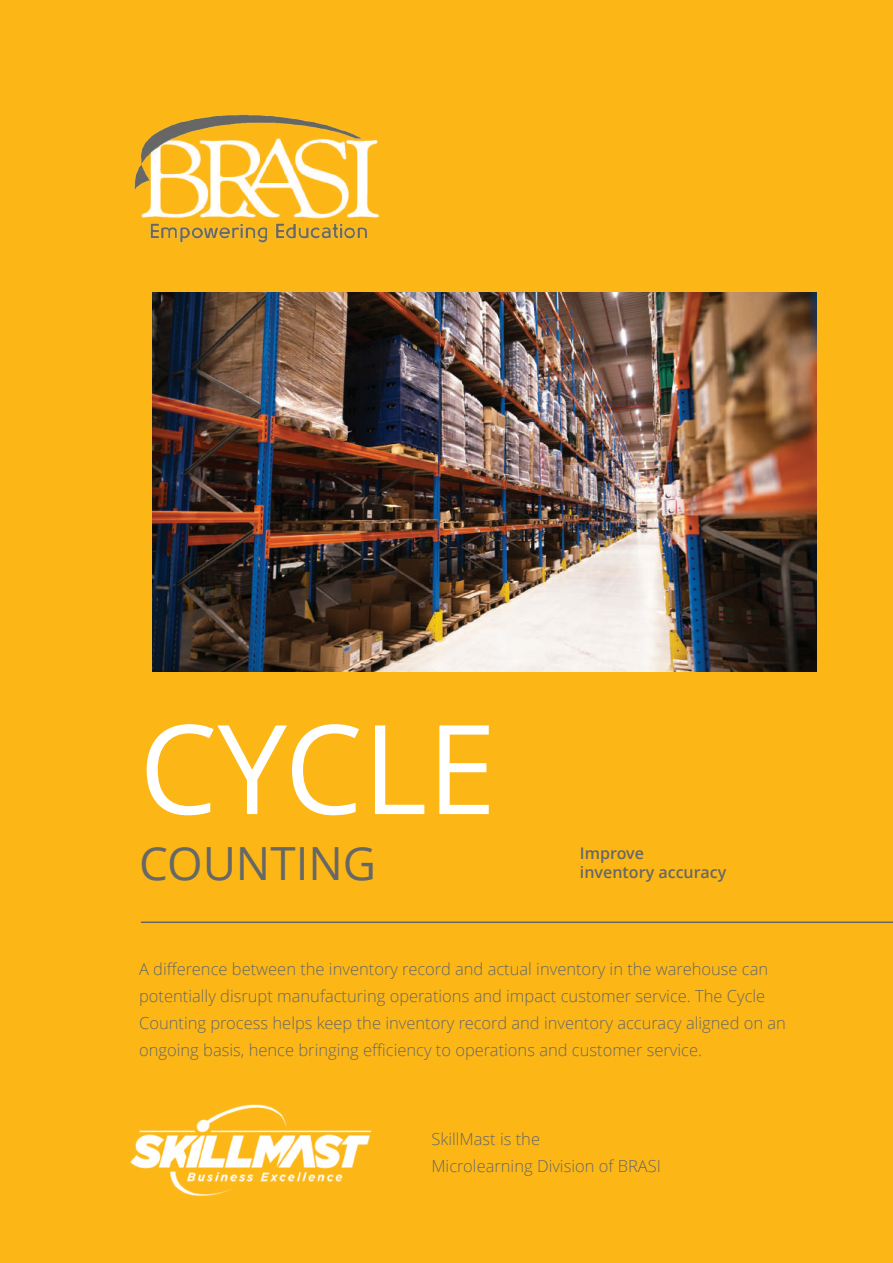
<style>
.page{position:relative;width:893px;height:1263px;background:#fcb716}
.page>*{position:absolute;margin:0;border:0;box-sizing:border-box;transform-origin:0 0}
.t1{font:124.05px "Open Sans";color:#fff}
.t2{font:45.75px "Open Sans";color:#666767}
.t3{font:300 16.5px/27px "Open Sans";color:#666767}
.t4{font:600 16.05px/19.2px "Open Sans";color:#666767}
</style>
<div class="page">
<hr style="left:141px;top:921px;width:752px;height:2px;background:#666767">
<img style="left:134px;top:114px;width:245px;height:129px">
<img style="left:130px;top:1104px;width:242px;height:92px">
<img style="left:153px;top:293px;width:663px;height:378px">
<h1 class="t1" style="left:139px;top:684px;width:359px">CYCLE</h1>
<h2 class="t2" style="left:139px;top:832px;width:239px">COUNTING</h2>
<p class="t4" style="left:580px;top:843px;width:148px">Improve<br>inventory accuracy</p>
<p class="t3" style="left:139px;top:955px;width:648px">A difference between the inventory record and actual inventory in the warehouse can potentially disrupt manufacturing operations and impact customer service. The Cycle Counting process helps keep the inventory record and inventory accuracy aligned on an ongoing basis, hence bringing efficiency to operations and customer service.</p>
<p class="t3" style="left:431px;top:1125px;width:231px">SkillMast is the<br>Microlearning Division of BRASI</p>
</div>
